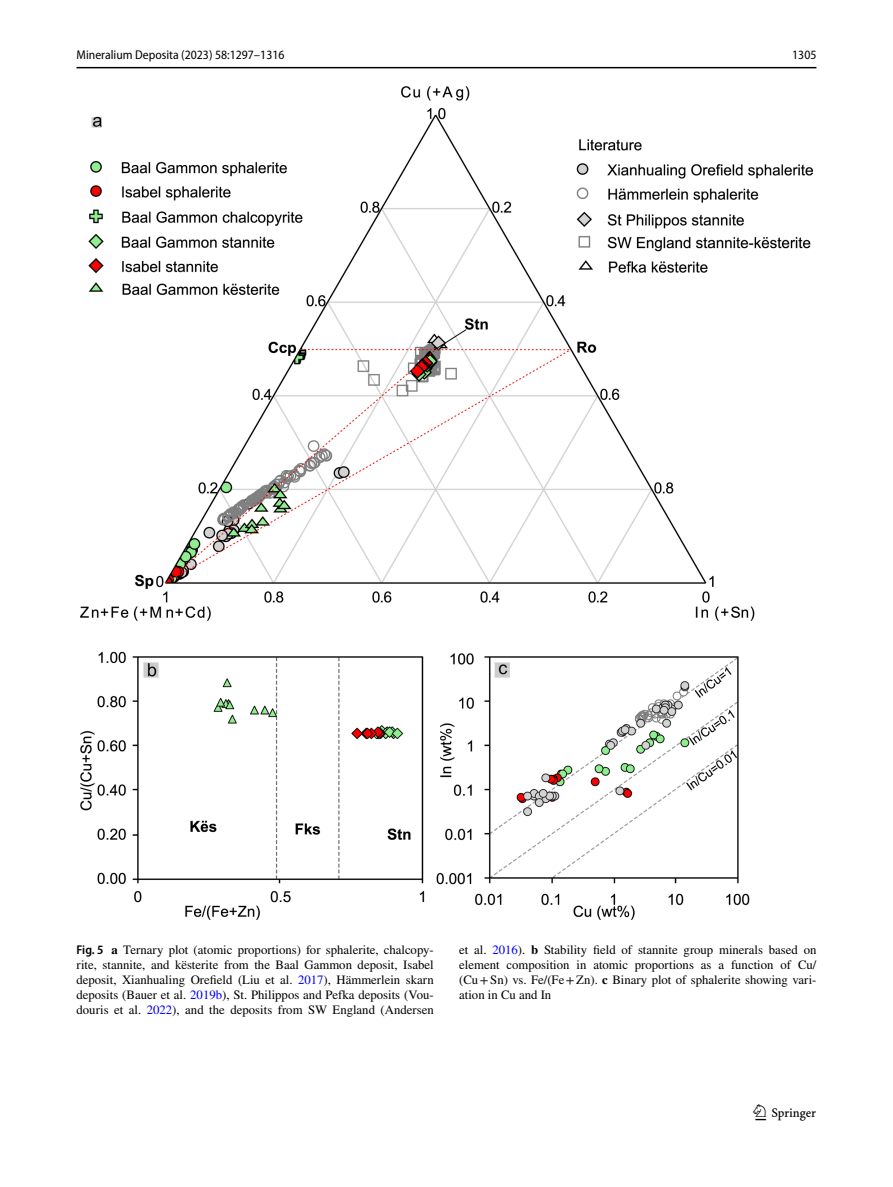
<style>
.page{position:relative;width:893px;height:1187px;background:#fff}
.page>*{position:absolute;margin:0;border:0;box-sizing:border-box;transform-origin:0 0}
.t1{font:22.5px "Springnew Regular 3";color:#000}
.t2{font:12.75px/15px "STIX";color:#000;text-align:justify}
.t3{font:semi-condensed 12.75px "Myriad Pro";color:#000}
.s1{font-family:"Myriad Pro";font-weight:600;font-stretch:semi-condensed}
.s2{font-weight:700}
.s3{color:#00f}
</style>
<div class="page">
<hr style="left:77px;top:67px;width:739px;height:1px;background:#000">
<img style="left:81px;top:87px;width:731px;height:832px">
<p class="t3" style="left:77px;top:48px;width:209px">Mineralium Deposita (2023) 58:1297–1316</p>
<p class="t3" style="left:792px;top:48px;width:26px">1305</p>
<p class="t2" style="left:77px;top:943px;width:359px"><span class="s1">Fig. 5</span> <span class="s2">a</span> Ternary plot (atomic proportions) for sphalerite, chalcopy&shy;rite, stannite, and kësterite from the Baal Gammon deposit, Isabel deposit, Xianhualing Orefield (Liu et al. <span class="s3">2017</span>), Hämmerlein skarn deposits (Bauer et al. <span class="s3">2019b</span>), St. Philippos and Pefka deposits (Vou&shy;douris et al. <span class="s3">2022</span>), and the deposits from SW England (Andersen</p>
<p class="t2" style="left:459px;top:943px;width:359px">et al. <span class="s3">2016</span>). <span class="s2">b</span> Stability field of stannite group minerals based on element composition in atomic proportions as a function of Cu/ (Cu+Sn) vs. Fe/(Fe+Zn). <span class="s2">c</span> Binary plot of sphalerite showing vari&shy;ation in Cu and In</p>
<h1 class="t1" style="left:755px;top:1104px;width:62px">1 3</h1>
</div>
